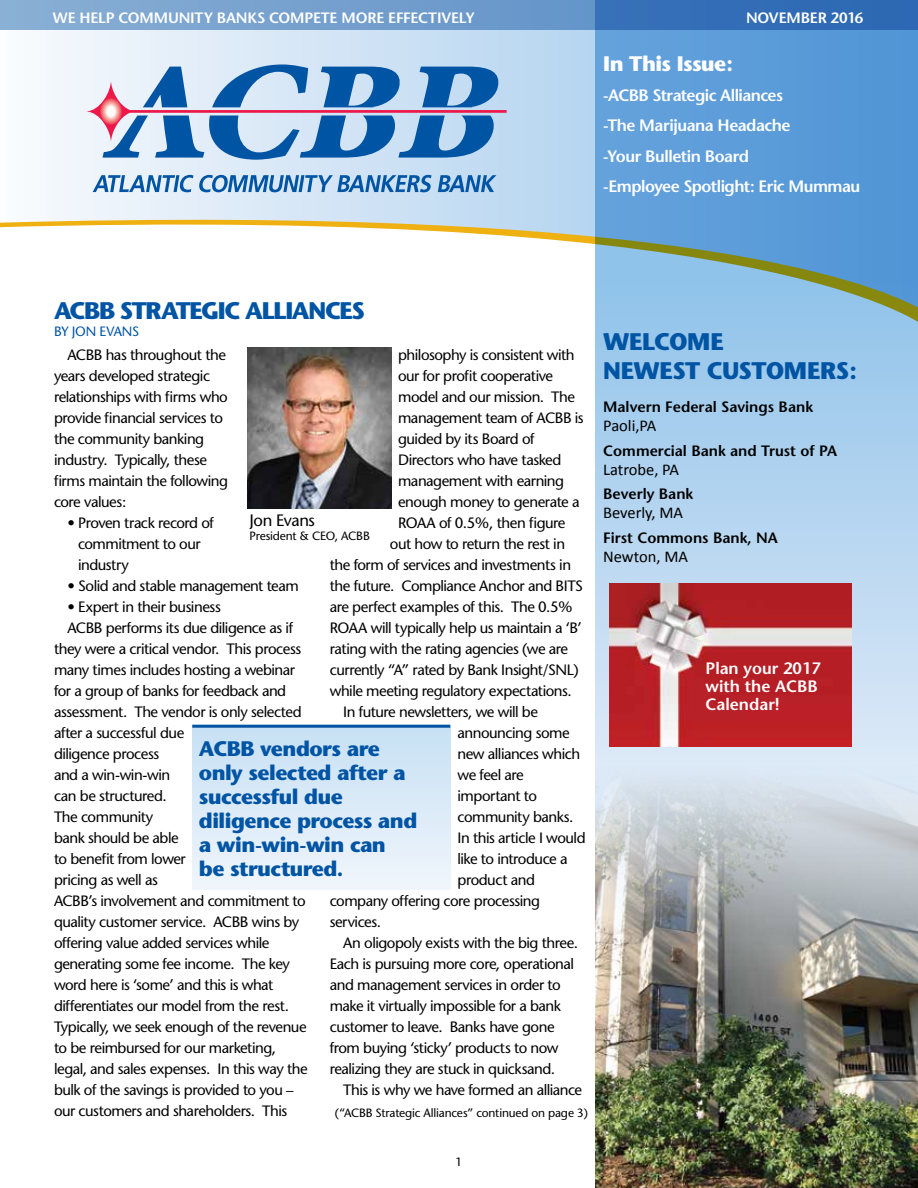
<style>
.page{position:relative;width:918px;height:1188px;background:#fff}
.page>*{position:absolute;margin:0;border:0;box-sizing:border-box;transform-origin:0 0}
.t1{font:700 24px/28.8px "Stone Sans";letter-spacing:-.025em;color:#0054a4}
.t2{font:700 24px "Stone Sans";letter-spacing:-.055em;color:#0054a4}
.t3{font:700 21px/24px "Stone Sans";letter-spacing:-.025em;color:#0054a4}
.t4{font:700 21px "Stone Sans";letter-spacing:-.025em;color:#fff}
.t5{font:600 16.5px/30.3px "Stone Sans";letter-spacing:-.025em;color:#fff}
.t6{font:16.5px "Calibri";color:#000}
.t7{font:16.5px "Stone Sans";letter-spacing:-.025em;color:#000}
.t8{font:15px/21px "Stone Sans";letter-spacing:-.03em;color:#000}
.t9{font:600 15px "Stone Sans";color:#000}
.t10{font:600 15px "Stone Sans";letter-spacing:-.01em;color:#fff}
.t11{font:13.5px "Stone Sans";color:#0054a4}
.t12{font:12px "Stone Sans";letter-spacing:-.015em;color:#000}
</style>
<div class="page">
<svg style="left:0;top:30px;width:595px;height:214px"></svg>
<svg style="left:595px;top:30px;width:323px;height:725px;background:#8cbae1"></svg>
<svg style="left:0;top:0;width:918px;height:30px;background:#5e8fc6"></svg>
<img style="left:247px;top:347px;width:145px;height:161px">
<img style="left:595px;top:755px;width:323px;height:433px">
<svg style="left:85px;top:64px;width:422px;height:96px;background:#87a8d1"></svg>
<svg style="left:100px;top:98px;width:22px;height:27px"></svg>
<svg style="left:100px;top:98px;width:22px;height:26px"></svg>
<svg style="left:100px;top:99px;width:22px;height:25px"></svg>
<div style="left:101px;top:99px;width:20px;height:25px;background:#f05162;border-radius:50%"></div>
<div style="left:101px;top:99px;width:20px;height:24px;background:#f05363;border-radius:50%"></div>
<svg style="left:101px;top:100px;width:20px;height:23px"></svg>
<div style="left:102px;top:100px;width:18px;height:23px;background:#f26b71;border-radius:50%"></div>
<div style="left:102px;top:100px;width:18px;height:22px;background:#f26d73;border-radius:50%"></div>
<div style="left:102px;top:101px;width:18px;height:21px;background:#f3797b;border-radius:50%"></div>
<div style="left:103px;top:101px;width:16px;height:21px;background:#f48182;border-radius:50%"></div>
<div style="left:103px;top:101px;width:16px;height:20px;background:#f48584;border-radius:50%"></div>
<div style="left:103px;top:102px;width:16px;height:19px;background:#f69491;border-radius:50%"></div>
<div style="left:103px;top:102px;width:15px;height:19px;background:#f69694;border-radius:50%"></div>
<div style="left:104px;top:102px;width:14px;height:18px;background:#f69b97;border-radius:50%"></div>
<div style="left:104px;top:103px;width:14px;height:17px;background:#f8afab;border-radius:50%"></div>
<svg style="left:105px;top:104px;width:12px;height:15px"></svg>
<div style="left:105px;top:105px;width:12px;height:13px;background:#fbcbc5;border-radius:50%"></div>
<div style="left:105px;top:105px;width:11px;height:13px;background:#fbcfc9;border-radius:50%"></div>
<div style="left:106px;top:105px;width:10px;height:13px;background:#fdded9;border-radius:50%"></div>
<div style="left:106px;top:105px;width:10px;height:12px;background:#fde3de;border-radius:50%"></div>
<div style="left:106px;top:106px;width:10px;height:11px;background:#fdf2f0;border-radius:50%"></div>
<div style="left:106px;top:106px;width:9px;height:11px;background:#feece8;border-radius:50%"></div>
<div style="left:107px;top:106px;width:8px;height:11px;background:#fff8f5;border-radius:50%"></div>
<div style="left:107px;top:106px;width:8px;height:10px;background:#fffbf9;border-radius:50%"></div>
<svg style="left:93px;top:175px;width:339px;height:17px;background:#77a5d1"></svg>
<svg style="left:438px;top:175px;width:58px;height:17px"></svg>
<hr style="left:192px;top:725px;width:258px;height:3px;background:#0054a4">
<div style="left:193px;top:727px;width:258px;height:162px;background:linear-gradient(to bottom,#c7e0f4,#f0f5fb)"></div>
<img style="left:609px;top:584px;width:242px;height:163px">
<p class="t10" style="left:53px;top:9px;width:423px">We help community banks compete more effectively</p>
<p class="t10" style="left:746px;top:9px;width:119px">November 2016</p>
<h2 class="t4" style="left:603px;top:50px;width:132px">In This Issue:</h2>
<p class="t5" style="left:603px;top:80px;width:17px">-ACBB</p>
<p class="t5" style="left:603px;top:80px;width:259px;text-indent:49px">Strategic Alliances<br>-The Marijuana Headache<br>-Your Bulletin Board<br>-Employee Spotlight: Eric M ummau</p>
<h1 class="t2" style="left:54px;top:296px;width:310px">ACBB Strategic Alliances</h1>
<p class="t11" style="left:54px;top:323px;width:69px">by Jon Evans</p>
<p class="t8" style="left:54px;top:344px;width:176px;text-indent:14px">ACBB has throughout the years developed strategic relationships with firms who provide financial services to the community banking industry. Typically, these firms maintain the following core values:</p>
<p class="t8" style="left:78px;top:512px;width:138px;text-indent:-10px">• Proven track record of commitment to our industry</p>
<p class="t8" style="left:68px;top:575px;width:233px">• Solid and stable management team</p>
<p class="t8" style="left:68px;top:596px;width:155px">• Expert in their business</p>
<p class="t8" style="left:68px;top:617px;width:227px">ACBB performs its due diligence as if</p>
<p class="t8" style="left:54px;top:638px;width:249px">they were a critical vendor. This process</p>
<p class="t8" style="left:54px;top:659px;width:243px">many times includes hosting a webinar</p>
<p class="t8" style="left:54px;top:680px;width:234px">for a group of banks for feedback and</p>
<p class="t8" style="left:54px;top:701px;width:249px">assessment. The vendor is only selected</p>
<p class="t8" style="left:54px;top:722px;width:132px">after a successful due</p>
<p class="t8" style="left:54px;top:743px;width:107px">diligence process</p>
<p class="t8" style="left:54px;top:764px;width:118px">and a win-win-win</p>
<p class="t8" style="left:54px;top:785px;width:114px">can be structured.</p>
<p class="t8" style="left:54px;top:806px;width:101px">The community</p>
<p class="t8" style="left:54px;top:827px;width:126px">bank should be able</p>
<p class="t8" style="left:54px;top:848px;width:133px">to benefit from lower</p>
<p class="t8" style="left:54px;top:869px;width:105px">pricing as well as</p>
<p class="t8" style="left:54px;top:890px;width:253px">ACBB’s involvement and commitment to</p>
<p class="t8" style="left:54px;top:911px;width:247px">quality customer service. ACBB wins by</p>
<p class="t8" style="left:54px;top:932px;width:217px">offering value added services while</p>
<p class="t8" style="left:54px;top:953px;width:237px">generating some fee income. The key</p>
<p class="t8" style="left:54px;top:974px;width:221px">word here is ‘some’ and this is what</p>
<p class="t8" style="left:54px;top:995px;width:237px">differentiates our model from the rest.</p>
<p class="t8" style="left:54px;top:1016px;width:254px">Typically, we seek enough of the revenue</p>
<p class="t8" style="left:54px;top:1037px;width:224px">to be reimbursed for our marketing,</p>
<p class="t8" style="left:54px;top:1058px;width:255px">legal, and sales expenses. In this way the</p>
<p class="t8" style="left:54px;top:1079px;width:241px">bulk of the savings is provided to you –</p>
<p class="t8" style="left:54px;top:1100px;width:235px">our customers and shareholders. This</p>
<p class="t8" style="left:398px;top:344px;width:178px">philosophy is consistent with</p>
<p class="t8" style="left:398px;top:365px;width:157px">our for profit cooperative</p>
<p class="t8" style="left:398px;top:386px;width:179px">model and our mission. The</p>
<p class="t8" style="left:398px;top:407px;width:187px">management team of ACBB is</p>
<p class="t8" style="left:398px;top:428px;width:138px">guided by its Board of</p>
<p class="t8" style="left:398px;top:449px;width:165px">Directors who have tasked</p>
<p class="t8" style="left:398px;top:470px;width:168px">management with earning</p>
<p class="t8" style="left:398px;top:491px;width:183px">enough money to generate a</p>
<p class="t8" style="left:398px;top:512px;width:169px">ROAA of 0.5%, then figure</p>
<p class="t8" style="left:390px;top:533px;width:177px">out how to return the rest in</p>
<p class="t8" style="left:330px;top:554px;width:243px">the form of services and investments in</p>
<p class="t8" style="left:330px;top:575px;width:255px">the future. Compliance Anchor and BITS</p>
<p class="t8" style="left:330px;top:596px;width:244px">are perfect examples of this. The 0.5%</p>
<p class="t8" style="left:330px;top:617px;width:253px">ROAA will typically help us maintain a ‘B’</p>
<p class="t8" style="left:330px;top:638px;width:240px">rating with the rating agencies (we are</p>
<p class="t8" style="left:330px;top:659px;width:250px">currently “A” rated by Bank Insight/SNL)</p>
<p class="t8" style="left:330px;top:680px;width:244px">while meeting regulatory expectations.</p>
<p class="t8" style="left:343px;top:701px;width:196px">In future newsletters, we will be</p>
<p class="t8" style="left:458px;top:722px;width:114px">announcing some</p>
<p class="t8" style="left:458px;top:743px;width:124px">new alliances which</p>
<p class="t8" style="left:458px;top:764px;width:68px">we feel are</p>
<p class="t8" style="left:458px;top:785px;width:81px">important to</p>
<p class="t8" style="left:458px;top:806px;width:117px">community banks.</p>
<p class="t8" style="left:458px;top:827px;width:130px">In this article I would</p>
<p class="t8" style="left:458px;top:848px;width:112px">like to introduce a</p>
<p class="t8" style="left:458px;top:869px;width:79px">product and</p>
<p class="t8" style="left:330px;top:890px;width:212px">company offering core processing</p>
<p class="t8" style="left:330px;top:911px;width:53px">services.</p>
<p class="t8" style="left:343px;top:932px;width:236px">An oligopoly exists with the big three.</p>
<p class="t8" style="left:330px;top:953px;width:246px">Each is pursuing more core, operational</p>
<p class="t8" style="left:330px;top:974px;width:232px">and management services in order to</p>
<p class="t8" style="left:330px;top:995px;width:233px">make it virtually impossible for a bank</p>
<p class="t8" style="left:330px;top:1016px;width:226px">customer to leave. Banks have gone</p>
<p class="t8" style="left:330px;top:1037px;width:230px">from buying ‘sticky’ products to now</p>
<p class="t8" style="left:330px;top:1058px;width:227px">realizing they are stuck in quicksand.</p>
<p class="t8" style="left:343px;top:1079px;width:240px">This is why we have formed an alliance</p>
<p class="t7" style="left:249px;top:510px;width:67px">Jon Evans</p>
<p class="t12" style="left:249px;top:529px;width:122px">President &amp; CEO, ACBB</p>
<h2 class="t3" style="left:199px;top:737px;width:220px">ACBB vendors are only selected after a successful due diligence process and a win-win-win can<br>be structured.</h2>
<p class="t12" style="left:335px;top:1105px;width:255px">(“ACBB Strategic Alliances” continued on page 3)</p>
<p class="t12" style="left:456px;top:1154px;width:8px">1</p>
<h1 class="t1" style="left:603px;top:327px;width:255px">Welcome<br>Newest Customers:</h1>
<p class="t9" style="left:603px;top:397px;width:211px">Malvern Federal Savings Bank</p>
<p class="t6" style="left:603px;top:415px;width:55px">Paoli,PA</p>
<p class="t9" style="left:603px;top:441px;width:226px">Commercial Bank and Trust of PA</p>
<p class="t6" style="left:603px;top:459px;width:77px">Latrobe, PA</p>
<p class="t9" style="left:603px;top:485px;width:92px">Beverly Bank</p>
<p class="t6" style="left:603px;top:502px;width:81px">Beverly, MA</p>
<p class="t9" style="left:603px;top:529px;width:165px">First Commons Bank, NA</p>
<p class="t6" style="left:603px;top:546px;width:86px">Newton, MA</p>
<p class="t5" style="left:706px;top:659px;width:117px;line-height:18px">Plan your 2017 with the ACBB<br>Calendar!</p>
</div>
